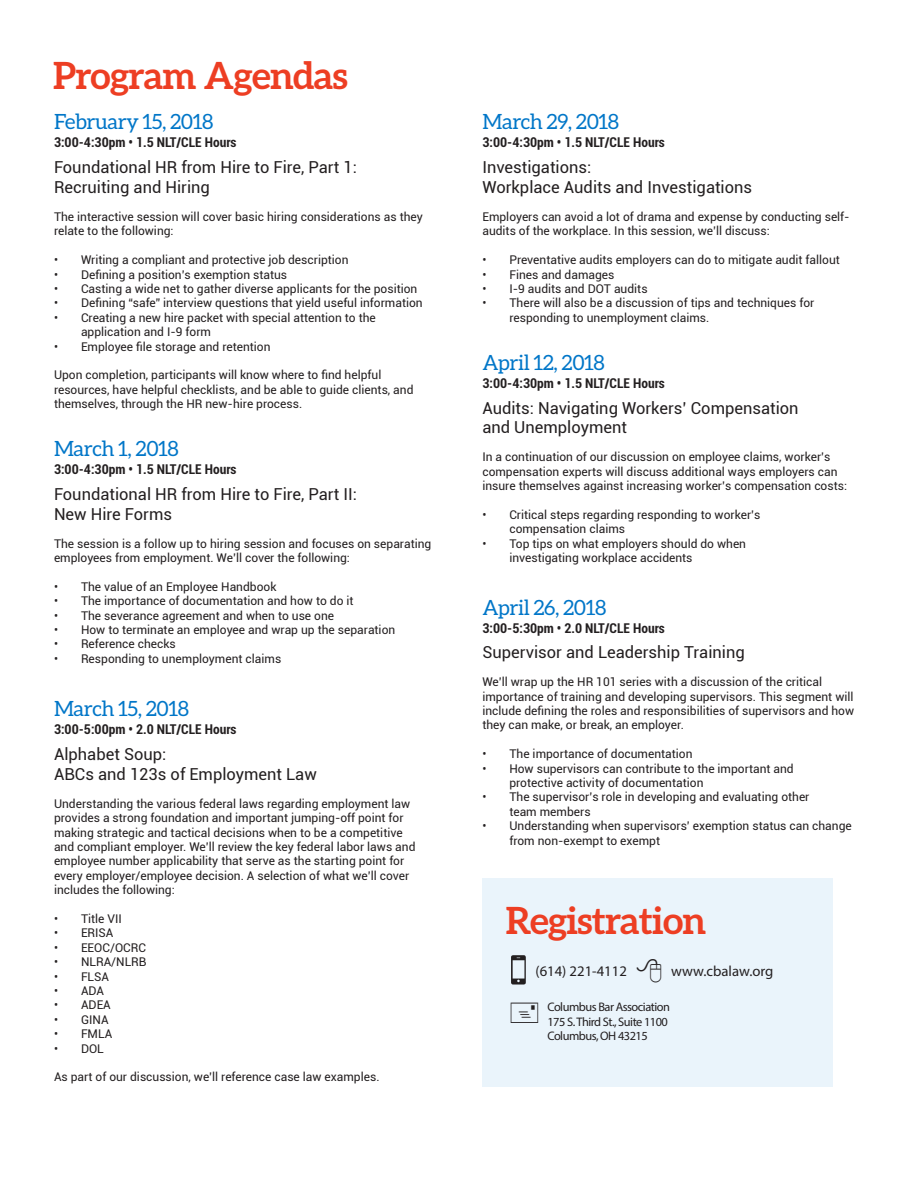
<style>
.page{position:relative;width:918px;height:1188px;background:#fff}
.page>*{position:absolute;margin:0;border:0;box-sizing:border-box;transform-origin:0 0}
.t1{font:700 37.5px "Aleo";letter-spacing:-.02em;color:#ed3e23}
.t2{font:21px "Aleo";letter-spacing:-.02em;color:#0076c8}
.t3{font:16.5px/19.8px "Roboto";color:#231f20}
.t4{font:14.7px "Myriad Pro";color:#231f20}
.t5{font:700 condensed 13.5px "Roboto";color:#231f20}
.t6{font:12.45px "Myriad Pro";letter-spacing:-.04em;color:#231f20}
.t7{font:12px/14.4px "Roboto";color:#231f20}
</style>
<div class="page">
<div style="left:482px;top:878px;width:351px;height:209px;background:#eaf4fb"></div>
<svg style="left:511px;top:955px;width:15px;height:30px"></svg>
<p class="t1" style="left:53px;top:54px;width:296px">Program Agendas</p>
<p class="t2" style="left:54px;top:110px;width:161px">February 15, 2018</p>
<p class="t5" style="left:54px;top:133px;width:184px">3:00-4:30pm • 1.5 NLT/CLE Hours</p>
<p class="t3" style="left:54px;top:157px;width:305px">Foundational HR from Hire to Fire, Part 1:<br>Recruiting and Hiring</p>
<p class="t7" style="left:54px;top:209px;width:370px">The interactive session will cover basic hiring considerations as they relate to the following:</p>
<p class="t7" style="left:54px;top:252px;width:296px">• Writing a compliant and protective job description</p>
<p class="t7" style="left:54px;top:267px;width:235px">• Defining a position’s exemption status</p>
<p class="t7" style="left:54px;top:281px;width:365px">• Casting a wide net to gather diverse applicants for the position</p>
<p class="t7" style="left:54px;top:295px;width:370px">• Defining “safe” interview questions that yield useful information</p>
<p class="t7" style="left:81px;top:310px;width:296px;text-indent:-27px">• Creating a new hire packet with special attention to the application and I-9 form</p>
<p class="t7" style="left:54px;top:339px;width:218px">• Employee file storage and retention</p>
<p class="t7" style="left:54px;top:367px;width:361px">Upon completion, participants will know where to find helpful resources, have helpful checklists, and be able to guide clients, and themselves, through the HR new-hire process.</p>
<p class="t2" style="left:54px;top:437px;width:126px">March 1, 2018</p>
<p class="t5" style="left:54px;top:460px;width:184px">3:00-4:30pm • 1.5 NLT/CLE Hours</p>
<p class="t3" style="left:54px;top:484px;width:305px">Foundational HR from Hire to Fire, Part II:<br>New Hire Forms</p>
<p class="t7" style="left:54px;top:536px;width:379px">The session is a follow up to hiring session and focuses on separating employees from employment. We’ll cover the following:</p>
<p class="t7" style="left:54px;top:579px;width:224px">• The value of an Employee Handbook</p>
<p class="t7" style="left:54px;top:593px;width:301px">• The importance of documentation and how to do it</p>
<p class="t7" style="left:54px;top:608px;width:282px">• The severance agreement and when to use one</p>
<p class="t7" style="left:54px;top:622px;width:343px">• How to terminate an employee and wrap up the separation</p>
<p class="t7" style="left:54px;top:636px;width:123px">• Reference checks</p>
<p class="t7" style="left:54px;top:651px;width:229px">• Responding to unemployment claims</p>
<p class="t2" style="left:54px;top:697px;width:137px">March 15, 2018</p>
<p class="t5" style="left:54px;top:720px;width:184px">3:00-5:00pm • 2.0 NLT/CLE Hours</p>
<p class="t3" style="left:54px;top:744px;width:264px">Alphabet Soup:<br>ABCs and 123s of Employment Law</p>
<p class="t7" style="left:54px;top:796px;width:363px">Understanding the various federal laws regarding employment law provides a strong foundation and important jumping-off point for making strategic and tactical decisions when to be a competitive and compliant employer. We’ll review the key federal labor laws and employee number applicability that serve as the starting point for every employer/employee decision. A selection of what we’ll cover includes the following:</p>
<p class="t7" style="left:54px;top:911px;width:69px">• Title VII</p>
<p class="t7" style="left:54px;top:925px;width:61px">• ERISA</p>
<p class="t7" style="left:54px;top:940px;width:94px">• EEOC/OCRC</p>
<p class="t7" style="left:54px;top:954px;width:94px">• NLRA/NLRB</p>
<p class="t7" style="left:54px;top:969px;width:57px">• FLSA</p>
<p class="t7" style="left:54px;top:983px;width:52px">• ADA</p>
<p class="t7" style="left:54px;top:997px;width:58px">• ADEA</p>
<p class="t7" style="left:54px;top:1012px;width:56px">• GINA</p>
<p class="t7" style="left:54px;top:1026px;width:60px">• FMLA</p>
<p class="t7" style="left:54px;top:1041px;width:51px">• DOL</p>
<p class="t7" style="left:54px;top:1069px;width:327px">As part of our discussion, we’ll reference case law examples.</p>
<p class="t2" style="left:482px;top:110px;width:138px">March 29, 2018</p>
<p class="t5" style="left:482px;top:133px;width:184px">3:00-4:30pm • 1.5 NLT/CLE Hours</p>
<p class="t3" style="left:482px;top:157px;width:271px">Investigations:<br>Workplace Audits and Investigations</p>
<p class="t7" style="left:482px;top:209px;width:369px">Employers can avoid a lot of drama and expense by conducting self&shy;audits of the workplace. In this session, we’ll discuss:</p>
<p class="t7" style="left:482px;top:252px;width:359px">• Preventative audits employers can do to mitigate audit fallout</p>
<p class="t7" style="left:482px;top:267px;width:134px">• Fines and damages</p>
<p class="t7" style="left:482px;top:281px;width:167px">• I-9 audits and DOT audits</p>
<p class="t7" style="left:509px;top:295px;width:307px;text-indent:-27px">• There will also be a discussion of tips and techniques for responding to unemployment claims.</p>
<p class="t2" style="left:482px;top:350px;width:124px">April 12, 2018</p>
<p class="t5" style="left:482px;top:373px;width:184px">3:00-4:30pm • 1.5 NLT/CLE Hours</p>
<p class="t3" style="left:482px;top:397px;width:318px">Audits: Navigating Workers’ Compensation and Unemployment</p>
<p class="t7" style="left:482px;top:449px;width:366px">In a continuation of our discussion on employee claims, worker’s compensation experts will discuss additional ways employers can insure themselves against increasing worker’s compensation costs:</p>
<p class="t7" style="left:509px;top:507px;width:252px;text-indent:-27px">• Critical steps regarding responding to worker’s compensation claims</p>
<p class="t7" style="left:509px;top:536px;width:238px;text-indent:-27px">• Top tips on what employers should do when investigating workplace accidents</p>
<p class="t2" style="left:482px;top:595px;width:126px">April 26, 2018</p>
<p class="t5" style="left:482px;top:618px;width:184px">3:00-5:30pm • 2.0 NLT/CLE Hours</p>
<p class="t3" style="left:482px;top:642px;width:264px">Supervisor and Leadership Training</p>
<p class="t7" style="left:482px;top:674px;width:373px">We’ll wrap up the HR 101 series with a discussion of the critical importance of training and developing supervisors. This segment will include defining the roles and responsibilities of supervisors and how they can make, or break, an employer.</p>
<p class="t7" style="left:482px;top:746px;width:212px">• The importance of documentation</p>
<p class="t7" style="left:509px;top:761px;width:286px;text-indent:-27px">• How supervisors can contribute to the important and protective activity of documentation</p>
<p class="t7" style="left:509px;top:789px;width:302px;text-indent:-27px">• The supervisor’s role in developing and evaluating other team members</p>
<p class="t7" style="left:509px;top:818px;width:344px;text-indent:-27px">• Understanding when supervisors’ exemption status can change from non-exempt to exempt</p>
<p class="t1" style="left:506px;top:899px;width:202px">Registration</p>
<p class="t4" style="left:671px;top:962px;width:104px">www.cbalaw.org</p>
<p class="t6" style="left:547px;top:1000px;width:124px">Columbus Bar Association</p>
<p class="t6" style="left:547px;top:1014px;width:122px">175 S. Third St., Suite 1100</p>
<p class="t6" style="left:547px;top:1028px;width:102px">Columbus, OH 43215</p>
<p class="t4" style="left:535px;top:962px;width:93px">(614) 221-4112</p>
</div>
